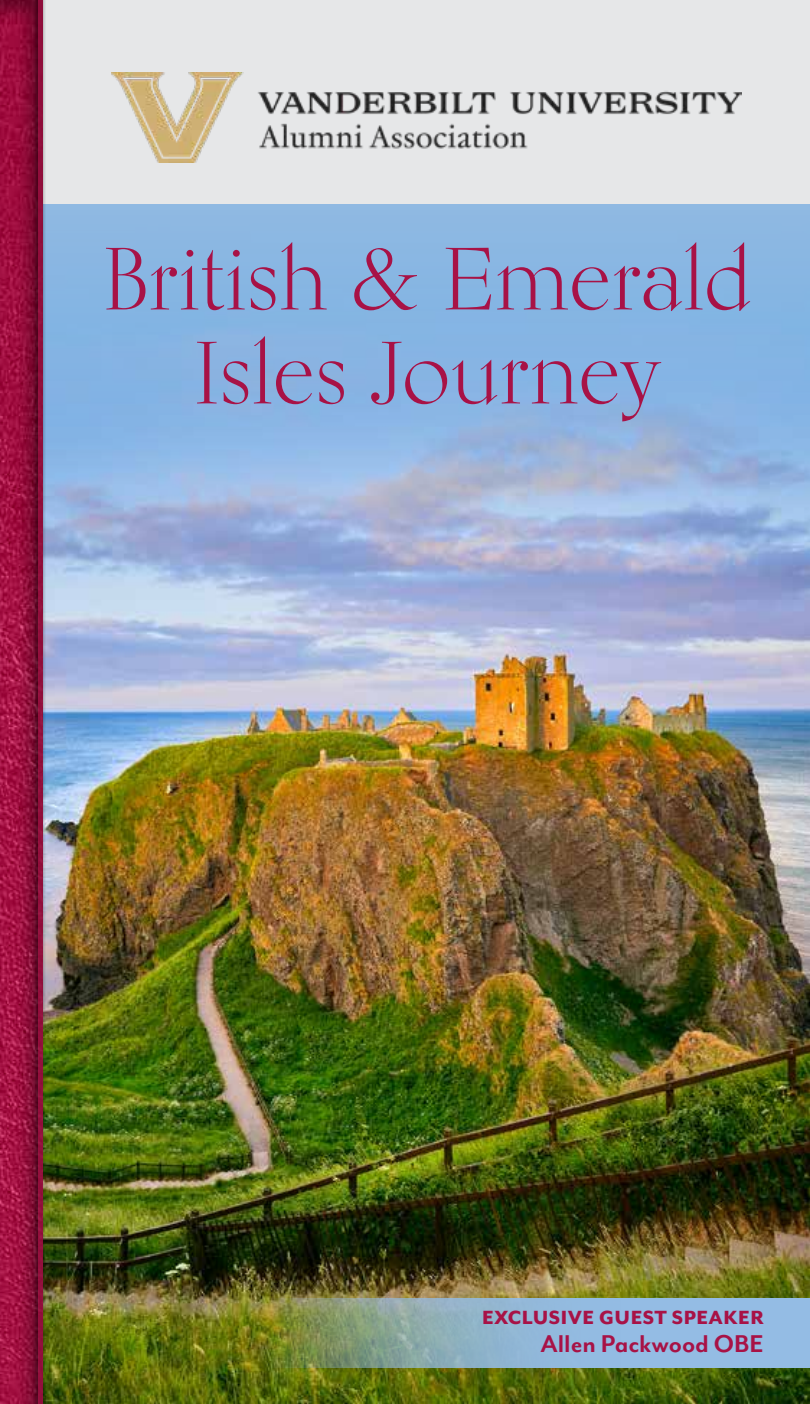
<style>
.page{position:relative;width:810px;height:1404px;background:#fff}
.page>*{position:absolute;margin:0;border:0;box-sizing:border-box;transform-origin:0 0}
.t1{font:88px/94px "Kumlien Pro";letter-spacing:-.01em;color:#a81246;text-align:center}
.t2{font:700 28px "Mr Eaves Mod OT";color:#a81246}
.t3{font:800 22px "Mr Eaves Mod OT";letter-spacing:.025em;color:#a81246}
</style>
<div class="page">
<img style="left:47px;top:204px;width:763px;height:1200px">
<div style="left:1px;top:0;width:809px;height:204px;background:#e6e7e8"></div>
<div style="left:0;top:0;width:46px;height:1404px;background:#000;opacity:.4"></div>
<div style="left:33px;top:0;width:14px;height:1404px;background:#000;opacity:.5"></div>
<hr style="left:38px;top:0;width:4px;height:1404px;background:#920e3c">
<svg style="left:260px;top:1298px;width:550px;height:70px;background:#8eaeb9"></svg>
<img style="left:111px;top:72px;width:631px;height:91px">
<p class="t1" style="left:101px;top:231px;width:653px">British &amp; Emerald<br>Isles Journey</p>
<p class="t3" style="left:482px;top:1305px;width:283px">EXCLUSIVE GUEST SPEAKER</p>
<p class="t2" style="left:540px;top:1328px;width:225px">Allen Packwood OBE</p>
</div>
